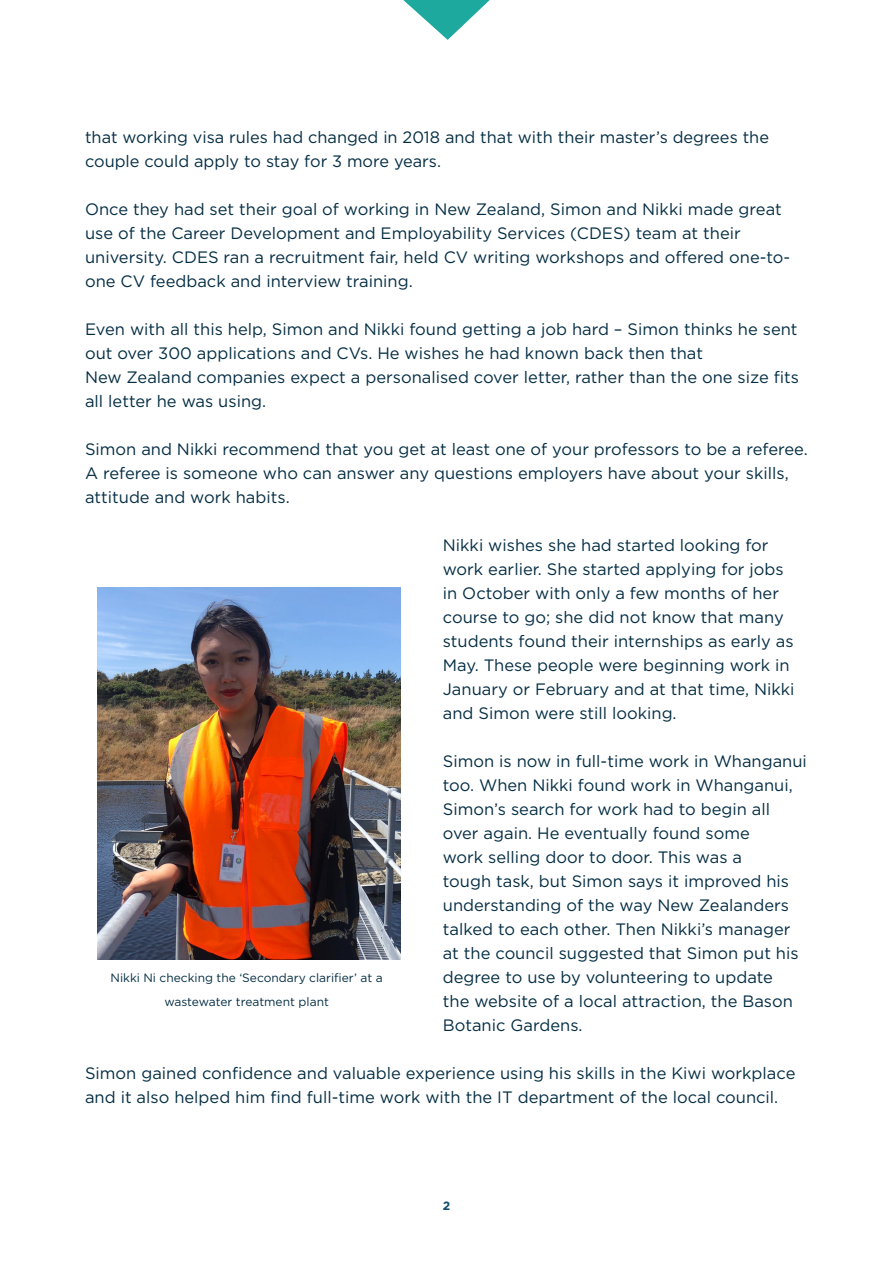
<style>
.page{position:relative;width:893px;height:1263px;background:#fff}
.page>*{position:absolute;margin:0;border:0;box-sizing:border-box;transform-origin:0 0}
.Body{font:16.5px/24px "Gotham";color:#052e44}
.t1{font:12px/24px "Gotham";color:#052e44;text-align:center}
.t2{font:700 12px "Gotham";color:#0c4e6c}
</style>
<div class="page">
<svg style="left:403px;top:0;width:87px;height:40px"></svg>
<img style="left:98px;top:587px;width:302px;height:372px">
<p class="Body" style="left:85px;top:125px;width:685px">that working visa rules had changed in 2018 and that with their master’s degrees the couple could apply to stay for 3 more years.</p>
<p class="Body" style="left:85px;top:197px;width:707px">Once they had set their goal of working in New Zealand, Simon and Nikki made great use of the Career Development and Employability Services (CDES) team at their university. CDES ran a recruitment fair, held CV writing workshops and offered one-to&shy;one CV feedback and interview training.</p>
<p class="Body" style="left:85px;top:317px;width:716px">Even with all this help, Simon and Nikki found getting a job hard – Simon thinks he sent out over 300 applications and CVs. He wishes he had known back then that<br>New Zealand companies expect a personalised cover letter, rather than the one size fits all letter he was using.</p>
<p class="Body" style="left:85px;top:437px;width:724px">Simon and Nikki recommend that you get at least one of your professors to be a referee.<br>A referee is someone who can answer any questions employers have about your skills, attitude and work habits.</p>
<p class="Body" style="left:443px;top:533px;width:353px">Nikki wishes she had started looking for work earlier. She started applying for jobs in October with only a few months of her course to go; she did not know that many students found their internships as early as May. These people were beginning work in January or February and at that time, Nikki and Simon were still looking.</p>
<p class="Body" style="left:443px;top:749px;width:366px">Simon is now in full-time work in Whanganui too. When Nikki found work in Whanganui, Simon’s search for work had to begin all over again. He eventually found some<br>work selling door to door. This was a<br>tough task, but Simon says it improved his understanding of the way New Zealanders talked to each other. Then Nikki’s manager at the council suggested that Simon put his degree to use by volunteering to update<br>the website of a local attraction, the Bason Botanic Gardens.</p>
<p class="Body" style="left:85px;top:1061px;width:712px">Simon gained confidence and valuable experience using his skills in the Kiwi workplace and it also helped him find full-time work with the IT department of the local council.</p>
<p class="t1" style="left:111px;top:965px;width:274px">Nikki Ni checking the ‘Secondary clarifier’ at a wastewater treatment plant</p>
<p class="t2" style="left:443px;top:1198px;width:9px">2</p>
</div>
